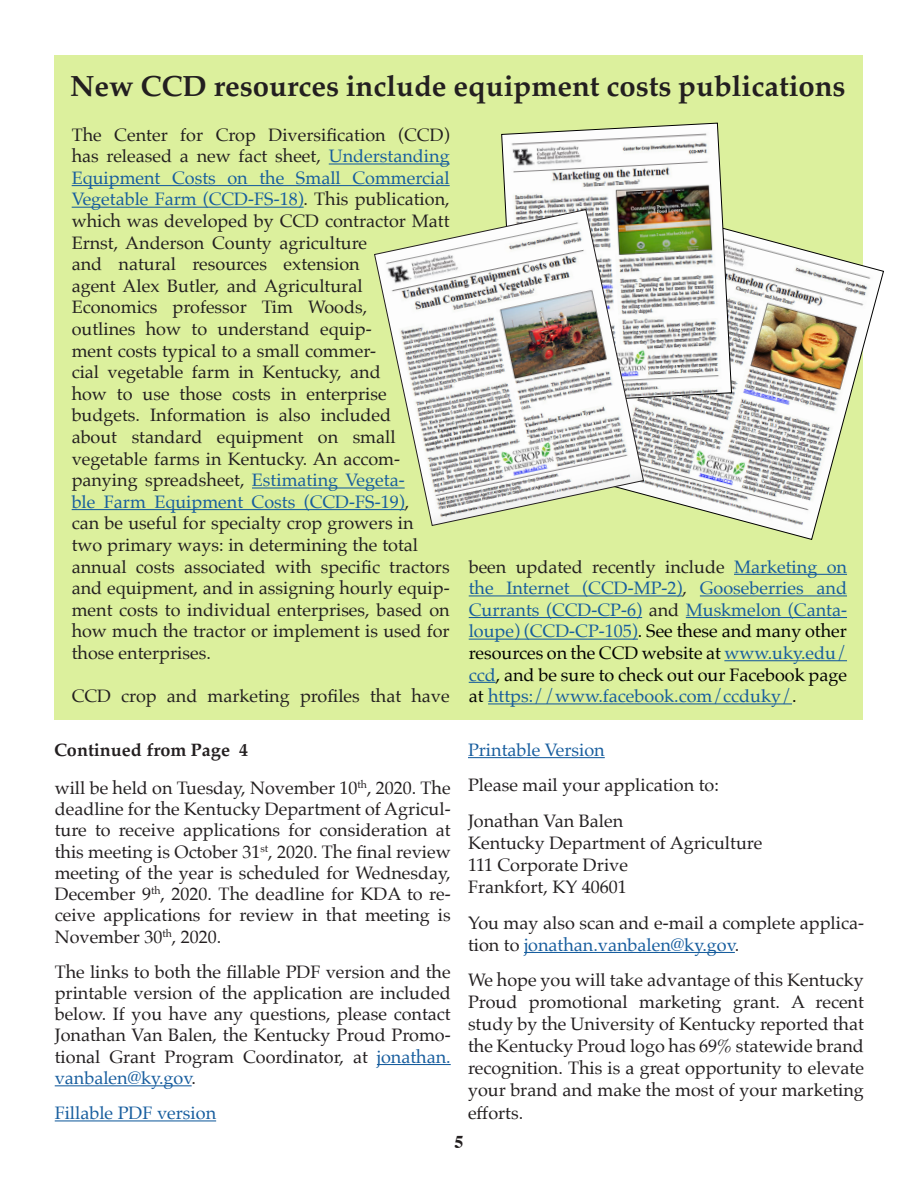
<style>
.page{position:relative;width:918px;height:1188px;background:#fff}
.page>*{position:absolute;margin:0;border:0;box-sizing:border-box;transform-origin:0 0}
.t1{font:700 29.25px "Palatino";color:#231f20}
.t2{font:18px/21.6px "Palatino";color:#231f20;text-align:justify}
.t3{font:18px/21.6px "Palatino";color:#175d9e;text-align:justify}
.t4{font:700 18px "Palatino";color:#231f20}
.t5{font:700 18px "Times";color:#231f20}
.s1{color:#175d9e}
.s2{color:#231f20}
.s3{color:#000}
</style>
<div class="page">
<div style="left:55px;top:55px;width:808px;height:665px;background:#dcf09d"></div>
<hr style="left:329px;top:163px;width:121px;height:2px;background:#175d9e">
<hr style="left:72px;top:185px;width:378px;height:1px;background:#175d9e">
<hr style="left:72px;top:207px;width:232px;height:1px;background:#175d9e">
<hr style="left:252px;top:487px;width:153px;height:2px;background:#175d9e">
<hr style="left:72px;top:509px;width:333px;height:1px;background:#175d9e">
<img style="left:644px;top:230px;width:240px;height:310px">
<img style="left:501px;top:122px;width:231px;height:283px">
<img style="left:374px;top:209px;width:270px;height:317px">
<hr style="left:734px;top:574px;width:113px;height:1px;background:#175d9e">
<hr style="left:469px;top:595px;width:214px;height:1px;background:#175d9e">
<hr style="left:700px;top:595px;width:147px;height:1px;background:#175d9e">
<hr style="left:469px;top:617px;width:173px;height:1px;background:#175d9e">
<hr style="left:686px;top:617px;width:161px;height:1px;background:#175d9e">
<hr style="left:469px;top:639px;width:169px;height:1px;background:#175d9e">
<hr style="left:724px;top:660px;width:123px;height:1px;background:#175d9e">
<svg style="left:469px;top:682px;width:27px;height:1px"></svg>
<hr style="left:488px;top:703px;width:304px;height:1px;background:#175d9e">
<hr style="left:377px;top:1064px;width:74px;height:1px;background:#175d9e">
<hr style="left:55px;top:1085px;width:137px;height:1px;background:#175d9e">
<hr style="left:55px;top:1120px;width:161px;height:1px;background:#175d9e">
<hr style="left:468px;top:757px;width:137px;height:1px;background:#175d9e">
<hr style="left:524px;top:952px;width:211px;height:1px;background:#175d9e">
<p class="t1" style="left:70px;top:61px;width:777px">New CCD resources include equipment costs publications</p>
<p class="t2" style="left:72px;top:124px;width:380px;text-align:left">The Center for Crop Diversification (CCD) has released a new fact sheet, <span class="s1">Understanding Equipment Costs on the Small Commercial Vegetable Farm (CCD-FS-18)</span>. This publication, which was developed by CCD contractor Matt Ernst, Anderson County agriculture<br>and natural resources extension<br>agent Alex Butler, and Agricultural Economics professor Tim Woods,<br>outlines how to understand equip-<br>ment costs typical to a small commer-<br>cial vegetable farm in Kentucky, and<br>how to use those costs in enterprise budgets. Information is also included<br>about standard equipment on small vegetable farms in Kentucky. An accom&shy;panying spreadsheet, <span class="s1">Estimating Vegeta-<br>ble Farm Equipment Costs (CCD-FS-19)</span>,<br>can be useful for specialty crop growers in<br>two primary ways: in determining the total annual costs associated with specific tractors and equipment, and in assigning hourly equip&shy;ment costs to individual enterprises, based on how much the tractor or implement is used for those enterprises.</p>
<p class="t2" style="left:72px;top:685px;width:380px">CCD crop and marketing profiles that have</p>
<p class="t4" style="left:54px;top:734px;width:196px">Continued from Page 4</p>
<p class="t2" style="left:55px;top:777px;width:398px">will be held on Tuesday, November 10<sup>th</sup>, 2020. The deadline for the Kentucky Department of Agricul&shy;ture to receive applications for consideration at this meeting is October 31<sup>st</sup>, 2020. The final review meeting of the year is scheduled for Wednesday, December 9<sup>th</sup>, 2020. The deadline for KDA to re&shy;ceive applications for review in that meeting is November 30<sup>th</sup>, 2020.</p>
<p class="t2" style="left:55px;top:961px;width:398px">The links to both the fillable PDF version and the printable version of the application are included below. If you have any questions, please contact Jonathan Van Balen, the Kentucky Proud Promo&shy;tional Grant Program Coordinator, at <span class="s1">jonathan. vanbalen@ky.gov</span>.</p>
<p class="t3" style="left:55px;top:1102px;width:163px">Fillable PDF version</p>
<p class="t3" style="left:469px;top:555px;width:380px"><span class="s2">been updated recently include</span> Marketing on the Internet (CCD-MP-2)<span class="s2">,</span> Gooseberries and Currants (CCD-CP-6) <span class="s2">and</span> Muskmelon (Canta&shy;loupe) (CCD-CP-105)<span class="s3">. See these and many other resources on the CCD website at</span> www.uky.edu/ ccd<span class="s3">, and be sure to check out our Facebook page at</span> https://www.facebook.com/ccduky/<span class="s3">.</span></p>
<p class="t3" style="left:468px;top:739px;width:138px">Printable Version</p>
<p class="t2" style="left:468px;top:774px;width:252px">Please mail your application to:</p>
<p class="t2" style="left:468px;top:810px;width:157px">Jonathan Van Balen</p>
<p class="t2" style="left:468px;top:832px;width:296px">Kentucky Department of Agriculture</p>
<p class="t2" style="left:468px;top:854px;width:162px">111 Corporate Drive</p>
<p class="t2" style="left:468px;top:876px;width:160px">Frankfort, KY 40601</p>
<p class="t2" style="left:468px;top:911px;width:397px;line-height:22px">You may also scan and e-mail a complete applica&shy;tion to <span class="s1">jonathan.vanbalen@ky.gov</span>.</p>
<p class="t2" style="left:468px;top:969px;width:397px;line-height:22px">We hope you will take advantage of this Kentucky Proud promotional marketing grant. A recent study by the University of Kentucky reported that the Kentucky Proud logo has 69% statewide brand recognition. This is a great opportunity to elevate your brand and make the most of your marketing efforts.</p>
<p class="t5" style="left:454px;top:1124px;width:10px">5</p>
</div>
